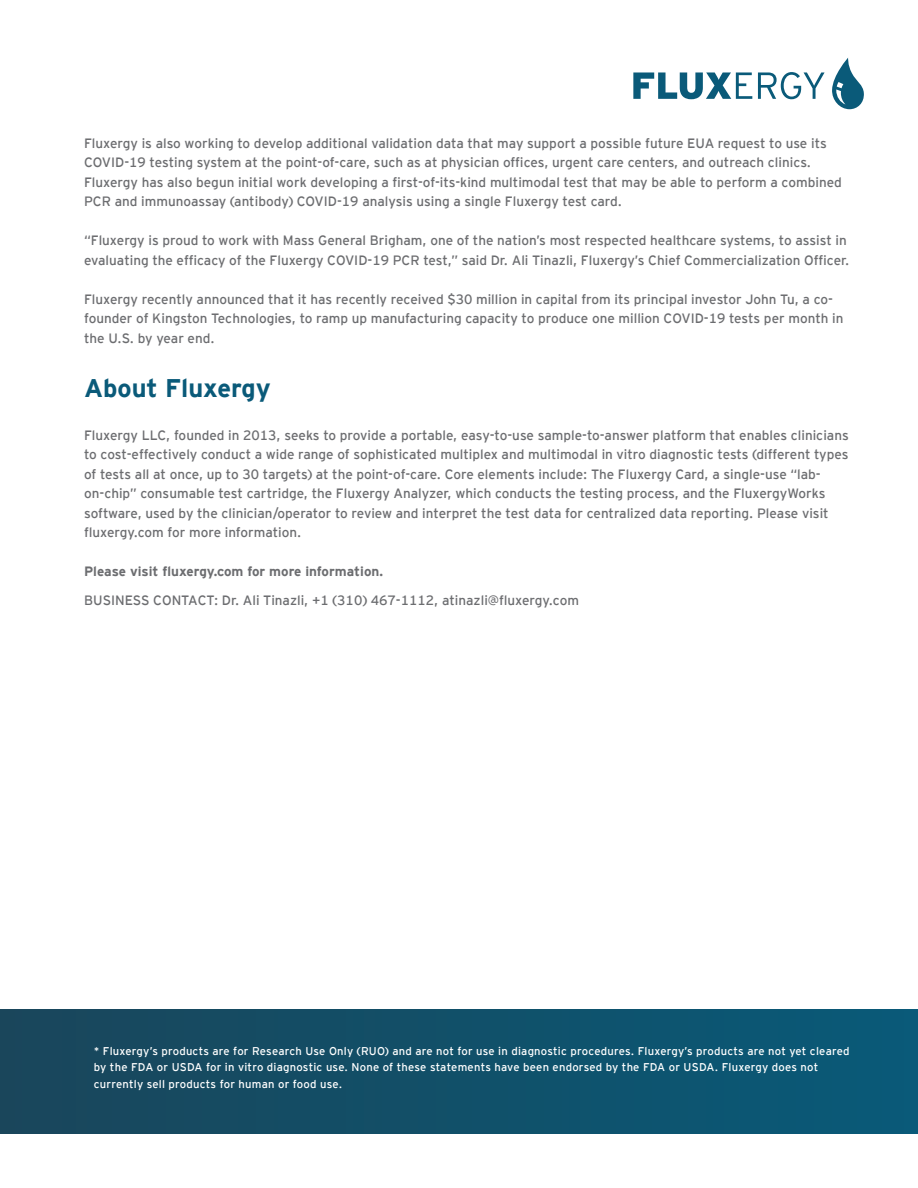
<style>
.page{position:relative;width:918px;height:1188px;background:#fff}
.page>*{position:absolute;margin:0;border:0;box-sizing:border-box;transform-origin:0 0}
.t1{font:700 25.5px "Interstate";color:#0a5a79}
.t2{font:13.5px/19.5px "Interstate";color:#6c6d70}
.t3{font:700 13.5px "Interstate";color:#6c6d70}
.t4{font:11.25px/16.5px "Interstate";letter-spacing:.02em;color:#fff}
</style>
<div class="page">
<svg style="left:633px;top:72px;width:119px;height:27px"></svg>
<svg style="left:758px;top:72px;width:67px;height:27px"></svg>
<svg style="left:832px;top:58px;width:32px;height:51px"></svg>
<div style="left:0;top:1010px;width:918px;height:124px;background:linear-gradient(to right,#1a465b,#095a78)"></div>
<p class="t2" style="left:84px;top:133px;width:759px">Fluxergy is also working to develop additional validation data that may support a possible future EUA request to use its COVID-19 testing system at the point-of-care, such as at physician offices, urgent care centers, and outreach clinics.<br>Fluxergy has also begun initial work developing a first-of-its-kind multimodal test that may be able to perform a combined PCR and immunoassay (antibody) COVID-19 analysis using a single Fluxergy test card.</p>
<p class="t2" style="left:84px;top:231px;width:767px">“Fluxergy is proud to work with Mass General Brigham, one of the nation’s most respected healthcare systems, to assist in evaluating the efficacy of the Fluxergy COVID-19 PCR test,” said Dr. Ali Tinazli, Fluxergy’s Chief Commercialization Officer.</p>
<p class="t2" style="left:84px;top:289px;width:761px">Fluxergy recently announced that it has recently received $30 million in capital from its principal investor John Tu, a co&shy;founder of Kingston Technologies, to ramp up manufacturing capacity to produce one million COVID-19 tests per month in the U.S. by year end.</p>
<p class="t1" style="left:84px;top:374px;width:188px">About Fluxergy</p>
<p class="t2" style="left:84px;top:425px;width:766px">Fluxergy LLC, founded in 2013, seeks to provide a portable, easy-to-use sample-to-answer platform that enables clinicians to cost-effectively conduct a wide range of sophisticated multiplex and multimodal in vitro diagnostic tests (different types of tests all at once, up to 30 targets) at the point-of-care. Core elements include: The Fluxergy Card, a single-use “lab&shy;on-chip” consumable test cartridge, the Fluxergy Analyzer, which conducts the testing process, and the FluxergyWorks software, used by the clinician/operator to review and interpret the test data for centralized data reporting. Please visit fluxergy.com for more information.</p>
<p class="t3" style="left:84px;top:564px;width:301px">Please visit fluxergy.com for more information.</p>
<p class="t2" style="left:84px;top:590px;width:496px">BUSINESS CONTACT: Dr. Ali Tinazli, +1 (310) 467-1112, atinazli@fluxergy.com</p>
<p class="t4" style="left:94px;top:1043px;width:757px">* Fluxergy’s products are for Research Use Only (RUO) and are not for use in diagnostic procedures. Fluxergy’s products are not yet cleared by the FDA or USDA for in vitro diagnostic use. None of these statements have been endorsed by the FDA or USDA. Fluxergy does not currently sell products for human or food use.</p>
</div>
